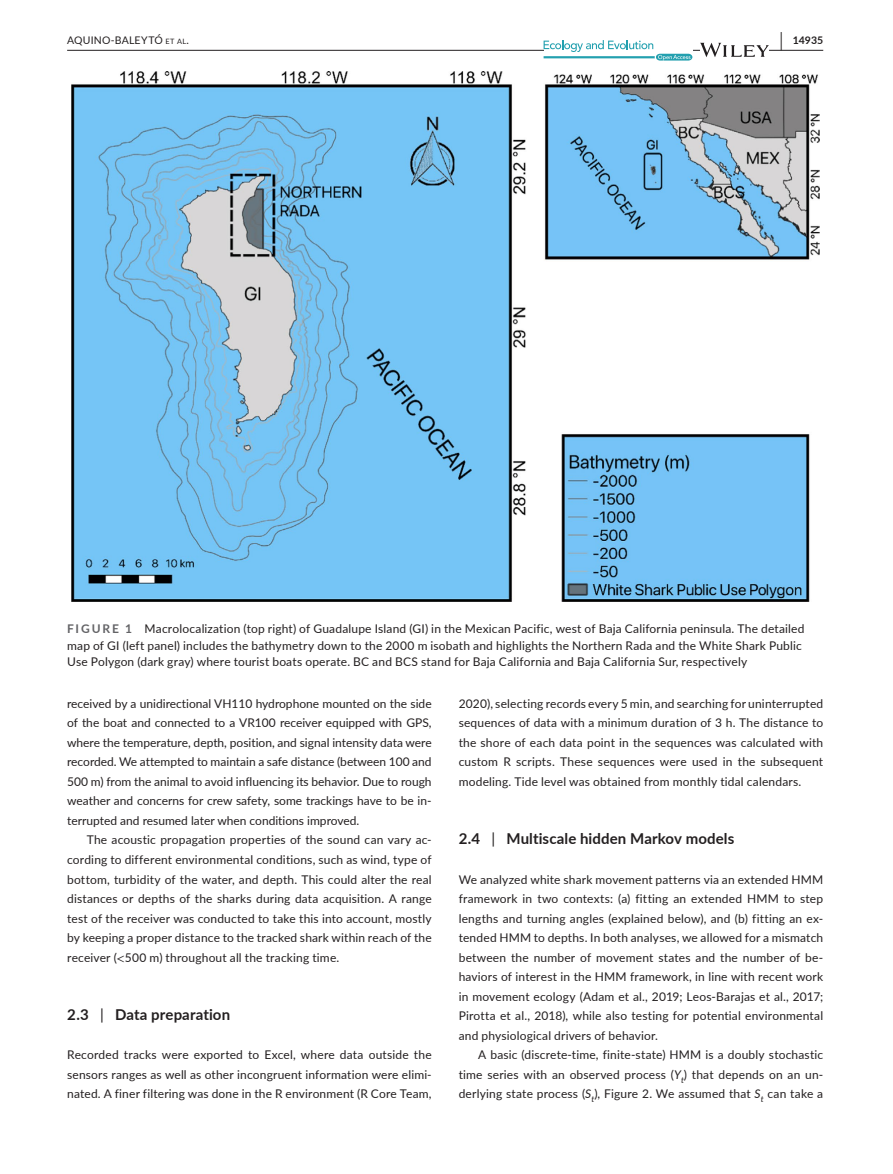
<style>
.page{position:relative;width:893px;height:1174px;background:#fff}
.page>*{position:absolute;margin:0;border:0;box-sizing:border-box;transform-origin:0 0}
.t1{font:700 19.5px "Lato";color:#231f20;scale:.48 1}
.t2{font:700 15px "Lato";letter-spacing:.01em;color:#231f20}
.t3{font:12px/19.5px "Lato";letter-spacing:.015em;color:#231f20;text-align:justify}
.t4{font:10.5px "Lato";letter-spacing:.02em;color:#231f20}
.t5{font:700 10.5px "Lato";color:#231f20}
.s1{font-size:7.35px}
.s2{font-weight:700;color:#636366}
.s3{font-family:"STIX"}
.s4{font-weight:400}
.s5{font-style:italic}
</style>
<div class="page">
<hr style="left:67px;top:50px;width:756px;height:1px;background:#231f20">
<svg style="left:544px;top:40px;width:148px;height:21px"></svg>
<svg style="left:700px;top:43px;width:69px;height:14px"></svg>
<img style="left:71px;top:72px;width:748px;height:529px">
<h1 class="t1" style="left:780px;top:25px;width:7px">|</h1>
<p class="t4" style="left:67px;top:33px;width:123px">AQUINO-BALEYTÓ <span class="s1">et al</span>.</p>
<p class="t5" style="left:793px;top:33px;width:32px">14935</p>
<p class="t3" style="left:67px;top:620px;width:739px;line-height:16.5px;text-align:left"><span class="s2">FIGURE 1</span> Macrolocalization (top right) of Guadalupe Island (GI) in the Mexican Pacific, west of Baja California peninsula. The detailed map of GI (left panel) includes the bathymetry down to the 2000 m isobath and highlights the Northern Rada and the White Shark Public<br>Use Polygon (dark gray) where tourist boats operate. BC and BCS stand for Baja California and Baja California Sur, respectively</p>
<p class="t3" style="left:67px;top:693px;width:366px">received by a unidirectional VH110 hydrophone mounted on the side of the boat and connected to a VR100 receiver equipped with GPS, where the temperature, depth, position, and signal intensity data were recorded. We attempted to maintain a safe distance (between 100 and 500 m) from the animal to avoid influencing its behavior. Due to rough weather and concerns for crew safety, some trackings have to be in&shy;terrupted and resumed later when conditions improved.</p>
<p class="t3" style="left:67px;top:830px;width:366px;text-indent:20px">The acoustic propagation properties of the sound can vary ac&shy;cording to different environmental conditions, such as wind, type of bottom, turbidity of the water, and depth. This could alter the real distances or depths of the sharks during data acquisition. A range test of the receiver was conducted to take this into account, mostly by keeping a proper distance to the tracked shark within reach of the receiver (<span class="s3">&lt;</span>500 m) throughout all the tracking time.</p>
<p class="t2" style="left:67px;top:1003px;width:164px">2.3 <span class="s4">|</span> Data preparation</p>
<p class="t3" style="left:67px;top:1044px;width:366px">Recorded tracks were exported to Excel, where data outside the sensors ranges as well as other incongruent information were elimi&shy;nated. A finer filtering was done in the R environment (R Core Team,</p>
<p class="t3" style="left:459px;top:693px;width:366px">2020), selecting records every 5 min, and searching for uninterrupted sequences of data with a minimum duration of 3 h. The distance to the shore of each data point in the sequences was calculated with custom R scripts. These sequences were used in the subsequent modeling. Tide level was obtained from monthly tidal calendars.</p>
<p class="t2" style="left:459px;top:828px;width:277px">2.4 <span class="s4">|</span> Multiscale hidden Markov models</p>
<p class="t3" style="left:459px;top:869px;width:366px">We analyzed white shark movement patterns via an extended HMM framework in two contexts: (a) fitting an extended HMM to step lengths and turning angles (explained below), and (b) fitting an ex&shy;tended HMM to depths. In both analyses, we allowed for a mismatch between the number of movement states and the number of be&shy;haviors of interest in the HMM framework, in line with recent work in movement ecology (Adam et al., 2019; Leos-Barajas et al., 2017; Pirotta et al., 2018), while also testing for potential environmental and physiological drivers of behavior.</p>
<p class="t3" style="left:459px;top:1044px;width:366px;text-indent:20px">A basic (discrete-time, finite-state) HMM is a doubly stochastic time series with an observed process (<span class="s5">Y</span><sub>t</sub>) that depends on an un&shy;derlying state process (<span class="s5">S</span><sub>t</sub>), Figure 2. We assumed that <span class="s5">S</span><sub>t</sub> can take a</p>
</div>
